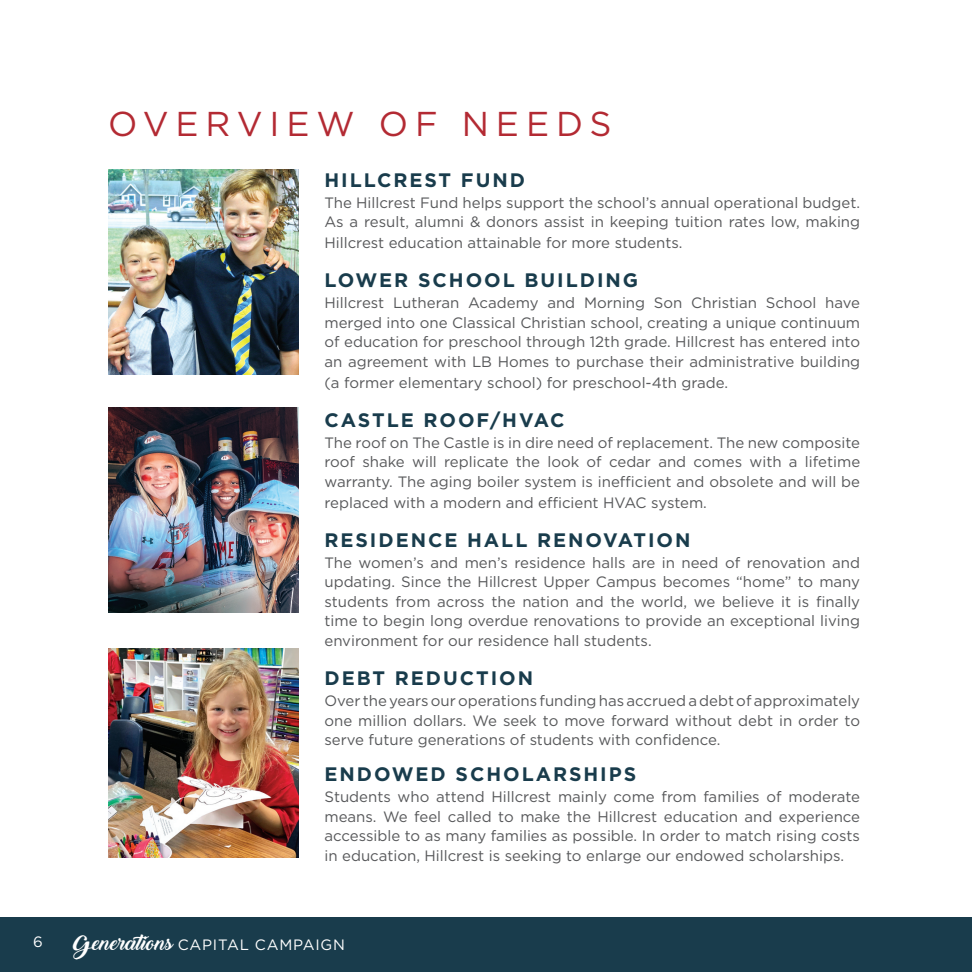
<style>
.page{position:relative;width:972px;height:972px;background:#fff}
.page>*{position:absolute;margin:0;border:0;box-sizing:border-box;transform-origin:0 0}
.t1{font:34.5px "Gotham";letter-spacing:.2em;color:#b32a33}
.t2{font:700 19.5px "Gotham";letter-spacing:.1em;color:#193c4c}
.t3{font:15px/19.5px "Gotham";color:#57585a;text-align:justify}
.t4{font:15px "Gotham";letter-spacing:.05em;color:#fff}
.s1{font-family:"Backto Black Demo";font-size:19.5px}
</style>
<div class="page">
<div style="left:0;top:917px;width:972px;height:55px;background:#193c4c"></div>
<img style="left:108px;top:407px;width:190px;height:206px">
<img style="left:108px;top:649px;width:190px;height:209px">
<img style="left:108px;top:170px;width:190px;height:205px">
<p class="t1" style="left:108px;top:101px;width:505px">OVERVIEW OF NEEDS</p>
<p class="t2" style="left:324px;top:167px;width:202px">HILLCREST FUND</p>
<p class="t3" style="left:324px;top:192px;width:537px">The Hillcrest Fund helps support the school’s annual operational budget.<br>As a result, alumni &amp; donors assist in keeping tuition rates low, making</p>
<p class="t3" style="left:324px;top:233px;width:360px">Hillcrest education attainable for more students.</p>
<p class="t2" style="left:324px;top:267px;width:315px">LOWER SCHOOL BUILDING</p>
<p class="t3" style="left:324px;top:293px;width:537px">Hillcrest Lutheran Academy and Morning Son Christian School have merged into one Classical Christian school, creating a unique continuum of education for preschool through 12th grade. Hillcrest has entered into an agreement with LB Homes to purchase their administrative building</p>
<p class="t3" style="left:324px;top:372px;width:405px">(a former elementary school) for preschool-4th grade.</p>
<p class="t2" style="left:324px;top:407px;width:242px">CASTLE ROOF/HVAC</p>
<p class="t3" style="left:324px;top:432px;width:537px">The roof on The Castle is in dire need of replacement. The new composite roof shake will replicate the look of cedar and comes with a lifetime warranty. The aging boiler system is inefficient and obsolete and will be</p>
<p class="t3" style="left:324px;top:492px;width:384px">replaced with a modern and efficient HVAC system.</p>
<p class="t2" style="left:324px;top:527px;width:367px">RESIDENCE HALL RENOVATION</p>
<p class="t3" style="left:324px;top:552px;width:537px">The women’s and men’s residence halls are in need of renovation and updating. Since the Hillcrest Upper Campus becomes “home” to many students from across the nation and the world, we believe it is finally time to begin long overdue renovations to provide an exceptional living environment for our residence hall students.</p>
<p class="t2" style="left:324px;top:666px;width:210px">DEBT REDUCTION</p>
<p class="t3" style="left:324px;top:691px;width:537px">Over the years our operations funding has accrued a debt of approximately one million dollars. We seek to move forward without debt in order to serve future generations of students with confidence.</p>
<p class="t2" style="left:324px;top:762px;width:313px">ENDOWED SCHOLARSHIPS</p>
<p class="t3" style="left:324px;top:787px;width:537px">Students who attend Hillcrest mainly come from families of moderate means. We feel called to make the Hillcrest education and experience accessible to as many families as possible. In order to match rising costs in education, Hillcrest is seeking to enlarge our endowed scholarships.</p>
<p class="t4" style="left:33px;top:932px;width:11px">6</p>
<p class="t4" style="left:73px;top:935px;width:274px"><span class="s1">Generations</span> CAPITAL CAMPAIGN</p>
</div>
